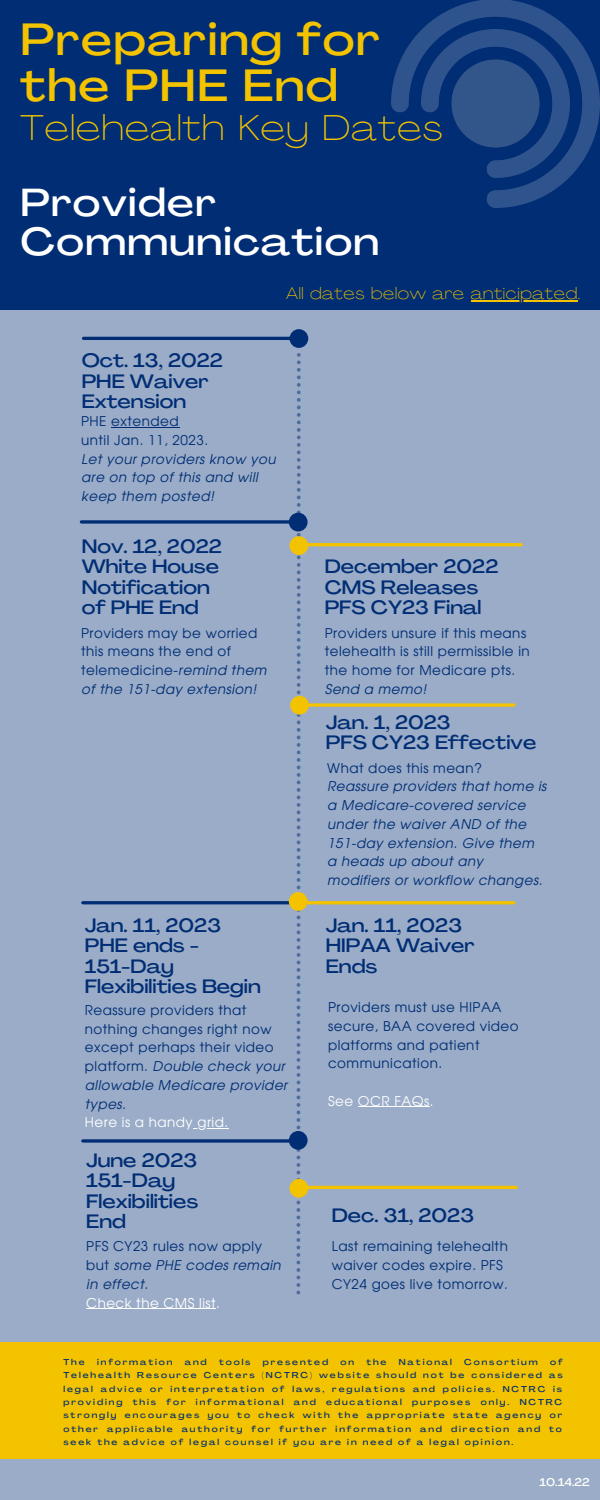
<style>
.page{position:relative;width:600px;height:1500px;background:#9aacc7}
.page>*{position:absolute;margin:0;border:0;box-sizing:border-box;transform-origin:0 0}
.t1{font:500 expanded 44.5px/45.8px "Agrandir";letter-spacing:.035em;color:#f3c300}
.t2{font:500 expanded 38.5px/39.8px "Agrandir";letter-spacing:.035em;color:#fff}
.t3{font:100 expanded 35.5px "Agrandir";letter-spacing:.035em;color:#f3c300}
.t4{font:500 expanded 19.1px/20.5px "Agrandir";color:#002d74}
.t5{font:100 expanded 16.5px "Agrandir";letter-spacing:.035em;color:#f3c300}
.t6{font:13.5px/18.8px "Evolventa";letter-spacing:.035em;color:#002d74}
.t7{font:italic 13.5px/18.8px "Evolventa";letter-spacing:.035em;color:#002d74}
.t8{font:13.5px "Evolventa";letter-spacing:.035em;color:#fff}
.t9{font:500 expanded 11.1px "Agrandir";color:#fff}
.t10{font:500 expanded 8.4px/13.4px "Agrandir";letter-spacing:.225em;color:#002d74;text-align:justify}
.s1{font-style:italic}
.s2{font-style:normal}
</style>
<div class="page">
<div style="left:0;top:0;width:600px;height:310px;background:#002d74"></div>
<svg style="left:297px;top:353px;width:4px;height:941px"></svg>
<hr style="left:308px;top:543px;width:213px;height:3px;background:#f3c300">
<svg style="left:309px;top:703px;width:205px;height:4px"></svg>
<svg style="left:308px;top:901px;width:206px;height:4px"></svg>
<hr style="left:303px;top:1186px;width:213px;height:3px;background:#f3c300">
<svg style="left:82px;top:520px;width:207px;height:4px"></svg>
<svg style="left:83px;top:901px;width:206px;height:4px"></svg>
<svg style="left:83px;top:1139px;width:206px;height:4px"></svg>
<hr style="left:84px;top:337px;width:213px;height:3px;background:#002d74">
<div style="left:290px;top:329px;width:18px;height:19px;background:#002d74;border-radius:50%"></div>
<div style="left:290px;top:536px;width:18px;height:19px;background:#f3c300;border-radius:50%"></div>
<div style="left:290px;top:696px;width:19px;height:19px;background:#f3c300;border-radius:50%"></div>
<div style="left:289px;top:892px;width:19px;height:19px;background:#f3c300;border-radius:50%"></div>
<div style="left:290px;top:1179px;width:18px;height:19px;background:#f3c300;border-radius:50%"></div>
<div style="left:289px;top:513px;width:19px;height:18px;background:#002d74;border-radius:50%"></div>
<div style="left:289px;top:1131px;width:19px;height:19px;background:#002d74;border-radius:50%"></div>
<div style="left:0;top:1342px;width:600px;height:117px;background:#f3c300"></div>
<img style="left:391px;top:0;width:209px;height:208px">
<hr style="left:471px;top:300px;width:107px;height:2px;background:#f3c300">
<hr style="left:111px;top:427px;width:68px;height:1px;background:#002d74">
<hr style="left:193px;top:1128px;width:36px;height:1px;background:#fff">
<hr style="left:86px;top:1308px;width:130px;height:1px;background:#fff">
<hr style="left:358px;top:1107px;width:72px;height:1px;background:#fff">
<h1 class="t1" style="left:21px;top:21px;width:361px">Preparing for the PHE End</h1>
<h3 class="t3" style="left:21px;top:113px;width:423px">Telehealth Key Dates</h3>
<h2 class="t2" style="left:21px;top:186px;width:360px">Provider<br>Communication</h2>
<p class="t5" style="left:286px;top:286px;width:295px">All dates below are anticipated.</p>
<h3 class="t4" style="left:82px;top:352px;width:143px">Oct. 13, 2022<br>PHE Waiver<br>Extension</h3>
<p class="t6" style="left:81px;top:413px;width:129px">PHE extended until Jan. 11, 2023.</p>
<p class="t7" style="left:81px;top:450px;width:196px">Let your providers know you are on top of this and will keep them posted!</p>
<h3 class="t4" style="left:82px;top:538px;width:142px">Nov. 12, 2022<br>White House<br>Notification of PHE End</h3>
<p class="t6" style="left:81px;top:624px;width:187px">Providers may be worried this means the end of telemedicine-<span class="s1">remind them of the 151-day extension!</span></p>
<h3 class="t4" style="left:325px;top:558px;width:175px">December 2022<br>CMS Releases<br>PFS CY23 Final</h3>
<p class="t6" style="left:325px;top:624px;width:206px">Providers unsure if this means telehealth is still permissible in the home for Medicare pts.</p>
<p class="t7" style="left:325px;top:680px;width:103px">Send a memo!</p>
<h3 class="t4" style="left:326px;top:714px;width:212px">Jan. 1, 2023<br>PFS CY23 Effective</h3>
<p class="t6" style="left:327px;top:759px;width:156px">What does this mean?</p>
<p class="t7" style="left:327px;top:778px;width:221px">Reassure providers that home is a Medicare-covered service under the waiver AND of the<br>151-day extension. Give them a heads up about any modifiers or workflow changes.</p>
<h3 class="t4" style="left:85px;top:917px;width:177px">Jan. 11, 2023<br>PHE ends -<br>151-Day<br>Flexibilities Begin</h3>
<h3 class="t4" style="left:326px;top:917px;width:150px">Jan. 11, 2023<br>HIPAA Waiver<br>Ends</h3>
<p class="t6" style="left:85px;top:1001px;width:204px">Reassure providers that nothing changes right now except perhaps their video platform. <span class="s1">Double check your allowable Medicare provider types.</span></p>
<p class="t8" style="left:85px;top:1116px;width:145px">Here is a handy grid.</p>
<h3 class="t4" style="left:86px;top:1152px;width:114px">June 2023<br>151-Day<br>Flexibilities<br>End</h3>
<p class="t7" style="left:86px;top:1238px;width:196px"><span class="s2">PFS CY23 rules now apply but</span> some PHE codes remain in effect.</p>
<p class="t8" style="left:86px;top:1297px;width:135px">Check the CMS list.</p>
<p class="t6" style="left:328px;top:999px;width:192px">Providers must use HIPAA secure, BAA covered video platforms and patient communication.</p>
<p class="t8" style="left:328px;top:1095px;width:107px">See OCR FAQs.</p>
<h3 class="t4" style="left:332px;top:1207px;width:144px">Dec. 31, 2023</h3>
<p class="t6" style="left:332px;top:1238px;width:178px">Last remaining telehealth waiver codes expire. PFS<br>CY24 goes live tomorrow.</p>
<p class="t10" style="left:64px;top:1356px;width:23px">The</p>
<p class="t10" style="left:97px;top:1356px;width:77px">information</p>
<p class="t10" style="left:185px;top:1356px;width:23px">and</p>
<p class="t10" style="left:219px;top:1356px;width:33px">tools</p>
<p class="t10" style="left:263px;top:1356px;width:67px">presented</p>
<p class="t10" style="left:340px;top:1356px;width:15px">on</p>
<p class="t10" style="left:366px;top:1356px;width:22px">the</p>
<p class="t10" style="left:399px;top:1356px;width:55px">National</p>
<p class="t10" style="left:464px;top:1356px;width:75px">Consortium</p>
<p class="t10" style="left:64px;top:1356px;width:501px;text-indent:487px">of Telehealth Resource Centers (NCTRC) website should not be considered as legal advice or interpretation of laws, regulations and policies. NCTRC is providing this for informational and educational purposes only. NCTRC strongly encourages you to check with the appropriate state agency or other applicable authority for further information and direction and to seek the advice of legal counsel if you are in need of a legal opinion.</p>
<p class="t9" style="left:540px;top:1477px;width:52px">10.14.22</p>
</div>
